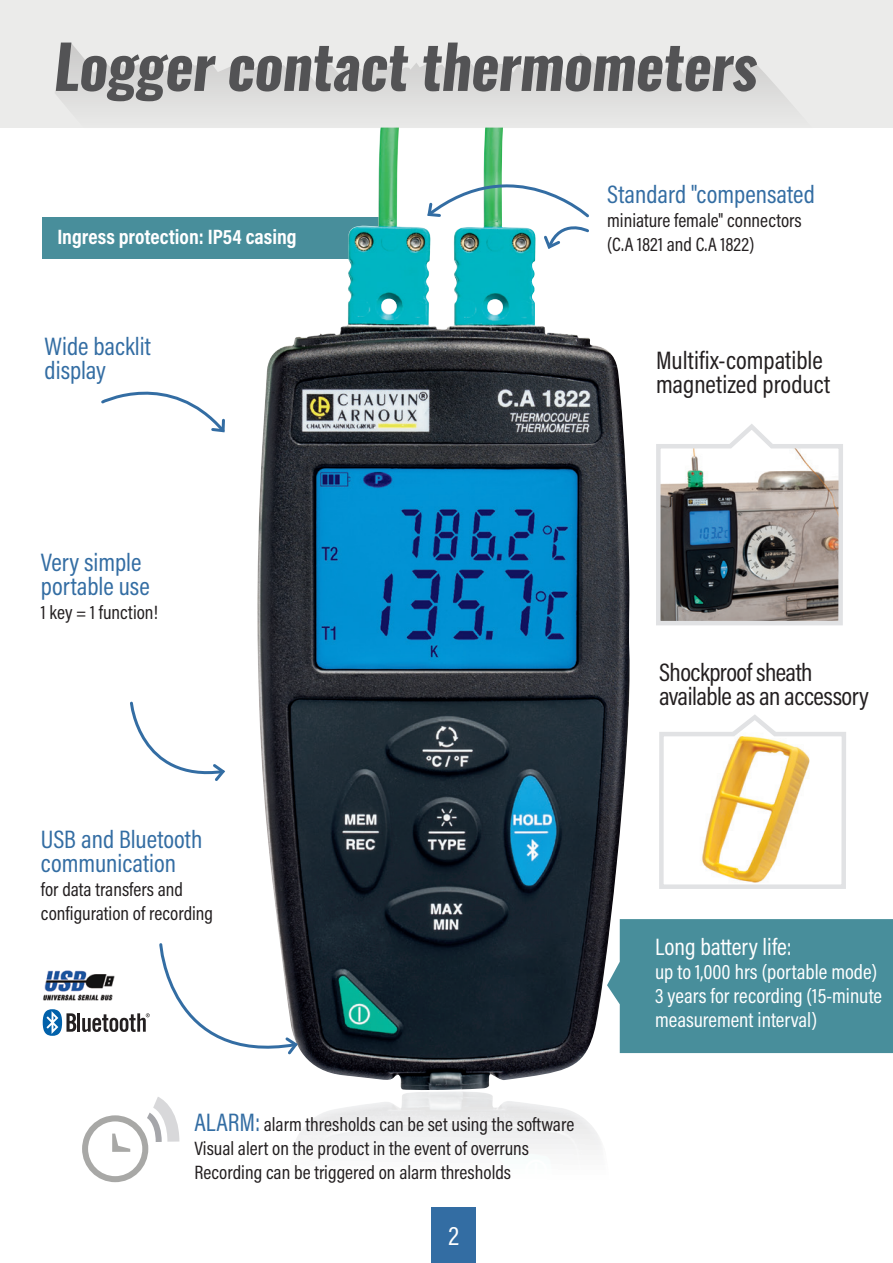
<style>
.page{position:relative;width:893px;height:1263px;background:#fff}
.page>*{position:absolute;margin:0;border:0;box-sizing:border-box;transform-origin:0 0}
.t1{font:italic 700 59.7px "Oswald";letter-spacing:-.01em;color:#535355}
.t2{font:27px "Acumin Pro Cond";color:#fff}
.t3{font:25.5px/24px "Acumin Pro Cond";color:#336da3}
.t4{font:25.5px/24px "Acumin Pro Cond";letter-spacing:-.01em;color:#231f20}
.t5{font:24px "Acumin Pro Cond";color:#fff}
.t6{font:21px/24px "Acumin Pro Cond";color:#fff}
.t7{font:700 21px "Acumin Pro Cond";color:#fff}
.t8{font:19.5px/24px "Acumin Pro Cond";color:#231f20}
.s1{font-size:25.5px;color:#336da3}
</style>
<div class="page">
<div style="left:0;top:0;width:893px;height:128px;background:#ebebea"></div>
<div style="left:43px;top:217px;width:344px;height:42px;background:#488e9b"></div>
<div style="left:633px;top:919px;width:260px;height:134px;background:#488e9b"></div>
<img style="left:257px;top:138px;width:376px;height:952px">
<img style="left:319px;top:1091px;width:283px;height:172px">
<div style="left:413px;top:169px;width:190px;height:63px;background:#fff"></div>
<svg style="left:425px;top:149px;width:183px;height:120px"></svg>
<svg style="left:55px;top:43px;width:736px;height:95px"></svg>
<svg style="left:130px;top:701px;width:95px;height:80px"></svg>
<svg style="left:101px;top:391px;width:124px;height:42px"></svg>
<svg style="left:656px;top:424px;width:187px;height:202px"></svg>
<svg style="left:659px;top:714px;width:187px;height:175px"></svg>
<svg style="left:43px;top:923px;width:276px;height:259px"></svg>
<img style="left:43px;top:968px;width:73px;height:34px">
<p class="t1" style="left:54px;top:25px;width:705px">Logger contact thermometers</p>
<p class="t7" style="left:57px;top:223px;width:241px">Ingress protection: IP54 casing</p>
<p class="t3" style="left:45px;top:334px;width:108px">Wide backlit display</p>
<p class="t3" style="left:607px;top:182px;width:209px">Standard "compensated</p>
<p class="t8" style="left:607px;top:208px;width:196px">miniature female" connectors (C.A 1821 and C.A 1822)</p>
<p class="t4" style="left:656px;top:347px;width:176px">Multifix-compatible magnetized product</p>
<p class="t3" style="left:41px;top:549px;width:110px">Very simple portable use</p>
<p class="t8" style="left:41px;top:599px;width:119px">1 key = 1 function!</p>
<p class="t3" style="left:41px;top:827px;width:163px">USB and Bluetooth communication</p>
<p class="t8" style="left:41px;top:877px;width:144px">for data transfers and</p>
<p class="t8" style="left:41px;top:901px;width:174px">configuration of recording</p>
<p class="t8" style="left:194px;top:1112px;width:381px"><span class="s1">ALARM:</span> alarm thresholds can be set using the software</p>
<p class="t8" style="left:194px;top:1136px;width:336px">Visual alert on the product in the event of overruns</p>
<p class="t8" style="left:194px;top:1160px;width:318px">Recording can be triggered on alarm thresholds</p>
<p class="t2" style="left:449px;top:1218px;width:12px">2</p>
<p class="t4" style="left:659px;top:660px;width:211px">Shockproof sheath available as an accessory</p>
<p class="t5" style="left:655px;top:931px;width:138px">Long battery life:</p>
<p class="t6" style="left:655px;top:959px;width:224px">up to 1,000 hrs (portable mode)</p>
<p class="t6" style="left:655px;top:983px;width:228px">3 years for recording (15-minute measurement interval)</p>
</div>
